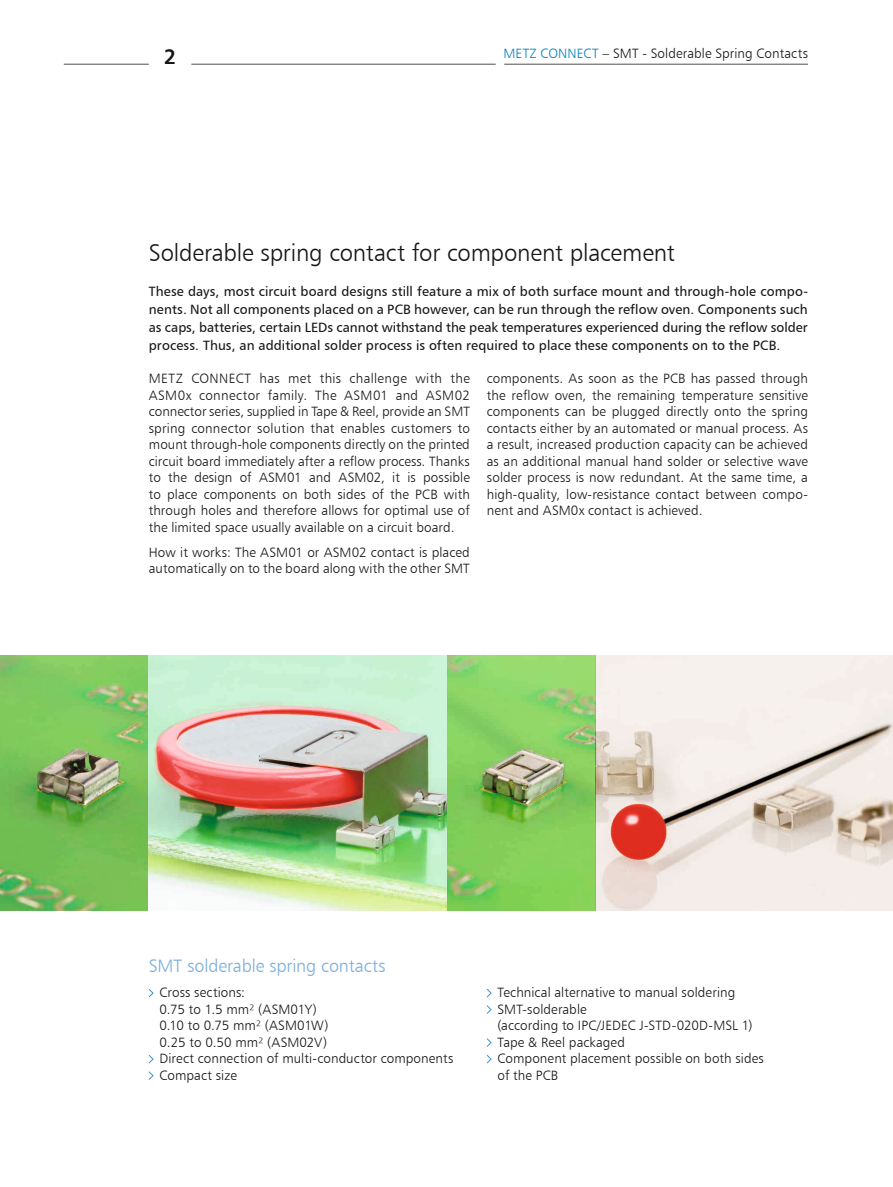
<style>
.page{position:relative;width:893px;height:1187px;background:#fff}
.page>*{position:absolute;margin:0;border:0;box-sizing:border-box;transform-origin:0 0}
.t1{font:24px "Humanist 777 BT Light B";letter-spacing:-.01em;color:#151616}
.t2{font:21px "Humanist 777 BT Bold B";color:#151616}
.t3{font:18px "Humanist 777 BT Light B";letter-spacing:-.005em;color:#7aaddb}
.t4{font:13.5px/16.5px "Humanist 777 BT Light B";letter-spacing:.005em;color:#151616}
.t5{font:13.5px/18px "Humanist 777 BT Roman B";letter-spacing:.01em;color:#151616;text-align:justify}
.s1{color:#0080be}
</style>
<div class="page">
<hr style="left:64px;top:64px;width:85px;height:1px;background:#4e4e4d">
<hr style="left:504px;top:64px;width:304px;height:1px;background:#4e4e4d">
<hr style="left:191px;top:64px;width:305px;height:1px;background:#4e4e4d">
<svg style="left:148px;top:989px;width:6px;height:8px"></svg>
<svg style="left:148px;top:1055px;width:6px;height:8px"></svg>
<svg style="left:148px;top:1071px;width:6px;height:9px"></svg>
<svg style="left:486px;top:989px;width:6px;height:8px"></svg>
<svg style="left:486px;top:1005px;width:6px;height:9px"></svg>
<svg style="left:486px;top:1038px;width:6px;height:9px"></svg>
<svg style="left:486px;top:1055px;width:6px;height:8px"></svg>
<img style="left:0;top:655px;width:893px;height:255px">
<img style="left:149px;top:655px;width:297px;height:255px">
<h2 class="t2" style="left:164px;top:43px;width:14px">2</h2>
<p class="t4" style="left:503px;top:45px;width:306px"><span class="s1">METZ CONNECT</span> – SMT - Solderable Spring Contacts</p>
<h1 class="t1" style="left:149px;top:238px;width:528px">Solderable spring contact for component placement</h1>
<p class="t5" style="left:149px;top:282px;width:661px">These days, most circuit board designs still feature a mix of both surface mount and through-hole compo&shy;nents. Not all components placed on a PCB however, can be run through the reflow oven. Components such as caps, batteries, certain LEDs cannot withstand the peak temperatures experienced during the reflow solder process. Thus, an additional solder process is often required to place these components on to the PCB.</p>
<p class="t4" style="left:149px;top:370px;width:323px;text-align:justify">METZ CONNECT has met this challenge with the ASM0x connector family. The ASM01 and ASM02 connector series, supplied in Tape &amp; Reel, provide an SMT spring connector solution that enables customers to mount through-hole components directly on the printed circuit board immediately after a reflow process. Thanks to the design of ASM01 and ASM02, it is possible to place components on both sides of the PCB with through holes and therefore allows for optimal use of the limited space usually available on a circuit board.</p>
<p class="t4" style="left:149px;top:543px;width:323px">How it works: The ASM01 or ASM02 contact is placed automatically on to the board along with the other SMT</p>
<p class="t4" style="left:487px;top:370px;width:323px;text-align:justify">components. As soon as the PCB has passed through the reflow oven, the remaining temperature sensitive components can be plugged directly onto the spring contacts either by an automated or manual process. As a result, increased production capacity can be achieved as an additional manual hand solder or selective wave solder process is now redundant. At the same time, a high-quality, low-resistance contact between compo&shy;nent and ASM0x contact is achieved.</p>
<h3 class="t3" style="left:149px;top:954px;width:238px">SMT solderable spring contacts</h3>
<p class="t4" style="left:159px;top:983px;width:295px">Cross sections:<br>0.75 to 1.5 mm² (ASM01Y)<br>0.10 to 0.75 mm² (ASM01W)<br>0.25 to 0.50 mm² (ASM02V)<br>Direct connection of multi-conductor components<br>Compact size</p>
<p class="t4" style="left:497px;top:983px;width:268px">Technical alternative to manual soldering<br>SMT-solderable<br>(according to IPC/JEDEC J-STD-020D-MSL 1)<br>Tape &amp; Reel packaged<br>Component placement possible on both sides of the PCB</p>
</div>
